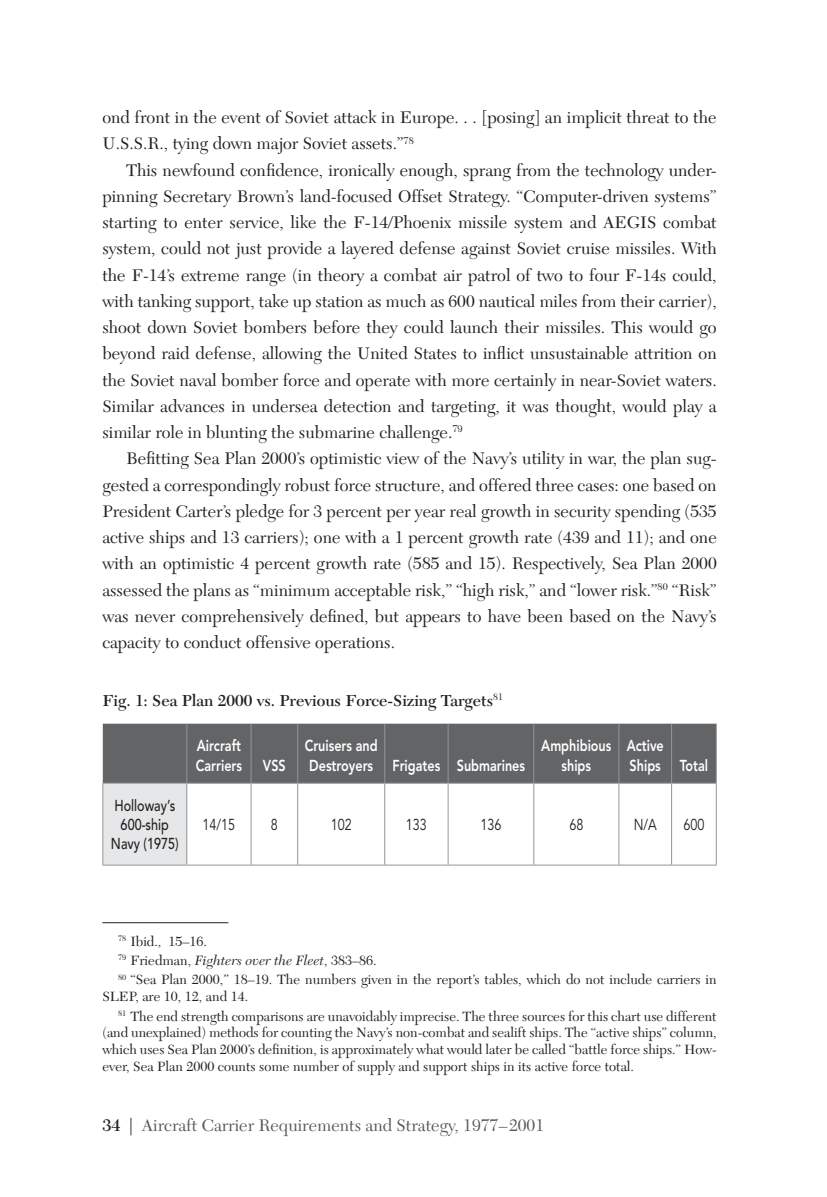
<style>
.page{position:relative;width:827px;height:1197px;background:#fff}
.page>*{position:absolute;margin:0;border:0;box-sizing:border-box;transform-origin:0 0}
.body{font:17.5px/26.2px "New Caledonia LT Std";color:#231f20;text-align:justify}
.t1{font:17.5px "New Caledonia LT Std";color:#58595b}
.figure_title{font:600 16.62px "New Caledonia LT Std";color:#231f20}
.table_heads{font:800 15.75px/19.2px "Avenir LT Std";color:#fff;scale:.8 1}
.table_left_header{font:500 15.75px/19.2px "Avenir LT Std";color:#231f20;text-align:center;scale:.8 1}
.table_field{font:15.75px "Avenir LT Std";color:#231f20;scale:.8 1}
.footnote{font:14px/16.8px "New Caledonia LT Std";color:#231f20}
.footnote-2{font:italic 14px "New Caledonia LT Std";color:#231f20}
.s1{font-style:normal}
.s2{font-weight:600;color:#231f20}
.s3{color:#231f20}
</style>
<div class="page">
<div style="left:103px;top:724px;width:613px;height:59px;background:#636466"></div>
<div style="left:103px;top:783px;width:84px;height:82px;background:#e6e7e8"></div>
<hr style="left:186px;top:724px;width:1px;height:59px;background:#939598">
<hr style="left:251px;top:724px;width:1px;height:59px;background:#939598">
<hr style="left:716px;top:724px;width:1px;height:59px;background:#939598">
<hr style="left:297px;top:724px;width:1px;height:59px;background:#939598">
<hr style="left:102px;top:783px;width:85px;height:1px;background:#939598">
<hr style="left:102px;top:784px;width:1px;height:81px;background:#939598">
<hr style="left:384px;top:724px;width:1px;height:59px;background:#939598">
<hr style="left:187px;top:783px;width:64px;height:1px;background:#939598">
<hr style="left:251px;top:783px;width:47px;height:1px;background:#939598">
<hr style="left:298px;top:783px;width:87px;height:1px;background:#939598">
<hr style="left:385px;top:783px;width:63px;height:1px;background:#939598">
<hr style="left:448px;top:783px;width:86px;height:1px;background:#939598">
<hr style="left:534px;top:783px;width:85px;height:1px;background:#939598">
<hr style="left:619px;top:783px;width:52px;height:1px;background:#939598">
<hr style="left:671px;top:783px;width:46px;height:1px;background:#939598">
<hr style="left:186px;top:784px;width:1px;height:81px;background:#939598">
<hr style="left:716px;top:784px;width:1px;height:81px;background:#939598">
<hr style="left:448px;top:724px;width:1px;height:59px;background:#939598">
<hr style="left:186px;top:865px;width:65px;height:1px;background:#939598">
<hr style="left:251px;top:865px;width:47px;height:1px;background:#939598">
<hr style="left:298px;top:865px;width:87px;height:1px;background:#939598">
<hr style="left:385px;top:865px;width:63px;height:1px;background:#939598">
<hr style="left:448px;top:865px;width:86px;height:1px;background:#939598">
<hr style="left:534px;top:865px;width:85px;height:1px;background:#939598">
<hr style="left:619px;top:865px;width:52px;height:1px;background:#939598">
<hr style="left:671px;top:865px;width:46px;height:1px;background:#939598">
<hr style="left:533px;top:724px;width:1px;height:59px;background:#939598">
<hr style="left:618px;top:724px;width:1px;height:59px;background:#939598">
<hr style="left:671px;top:724px;width:1px;height:59px;background:#939598">
<hr style="left:251px;top:784px;width:1px;height:81px;background:#939598">
<hr style="left:297px;top:784px;width:1px;height:81px;background:#939598">
<hr style="left:384px;top:784px;width:1px;height:81px;background:#939598">
<hr style="left:448px;top:784px;width:1px;height:81px;background:#939598">
<hr style="left:533px;top:784px;width:1px;height:81px;background:#939598">
<hr style="left:618px;top:784px;width:1px;height:81px;background:#939598">
<hr style="left:671px;top:784px;width:1px;height:81px;background:#939598">
<hr style="left:102px;top:865px;width:84px;height:1px;background:#939598">
<hr style="left:102px;top:922px;width:126px;height:1px;background:#231f20">
<p class="body" style="left:102px;top:105px;width:616px">ond front in the event of Soviet attack in Europe. . . [posing] an implicit threat to the<br>U.S.S.R., tying down major Soviet assets.”<sup>78</sup></p>
<p class="body" style="left:102px;top:157px;width:616px;text-indent:24px">This newfound confidence, ironically enough, sprang from the technology under&shy;pinning Secretary Brown’s land-focused Offset Strategy. “Computer-driven systems” starting to enter service, like the F-14/Phoenix missile system and AEGIS combat system, could not just provide a layered defense against Soviet cruise missiles. With the F-14’s extreme range (in theory a combat air patrol of two to four F-14s could, with tanking support, take up station as much as 600 nautical miles from their carrier), shoot down Soviet bombers before they could launch their missiles. This would go beyond raid defense, allowing the United States to inflict unsustainable attrition on the Soviet naval bomber force and operate with more certainly in near-Soviet waters.<br>Similar advances in undersea detection and targeting, it was thought, would play a similar role in blunting the submarine challenge.<sup>79</sup></p>
<p class="body" style="left:102px;top:446px;width:616px;text-indent:24px">Befitting Sea Plan 2000’s optimistic view of the Navy’s utility in war, the plan sug&shy;gested a correspondingly robust force structure, and offered three cases: one based on President Carter’s pledge for 3 percent per year real growth in security spending (535 active ships and 13 carriers); one with a 1 percent growth rate (439 and 11); and one with an optimistic 4 percent growth rate (585 and 15). Respectively, Sea Plan 2000 assessed the plans as “minimum acceptable risk,” “high risk,” and “lower risk.”<sup>80</sup> “Risk” was never comprehensively defined, but appears to have been based on the Navy’s capacity to conduct offensive operations.</p>
<p class="figure_title" style="left:102px;top:691px;width:402px">Fig. 1: Sea Plan 2000 vs. Previous Force-Sizing Targets<sup>81</sup></p>
<p class="table_heads" style="left:196px;top:736px;width:59px">Aircraft<br>Carriers</p>
<p class="table_heads" style="left:305px;top:736px;width:93px">Cruisers and<br>Destroyers</p>
<p class="table_heads" style="left:392px;top:756px;width:61px">Frigates</p>
<p class="table_heads" style="left:457px;top:756px;width:87px">Submarines</p>
<p class="table_heads" style="left:263px;top:756px;width:30px">VSS</p>
<p class="table_heads" style="left:541px;top:736px;width:89px;text-align:center">Amphibious ships</p>
<p class="table_heads" style="left:627px;top:736px;width:48px">Active<br>Ships</p>
<p class="table_heads" style="left:680px;top:756px;width:37px">Total</p>
<p class="table_left_header" style="left:111px;top:796px;width:86px">Holloway’s<br>600-ship<br>Navy (1975)</p>
<p class="table_field" style="left:203px;top:816px;width:42px">14/15</p>
<p class="table_field" style="left:271px;top:816px;width:10px">8</p>
<p class="table_field" style="left:331px;top:816px;width:28px">102</p>
<p class="table_field" style="left:406px;top:816px;width:28px">133</p>
<p class="table_field" style="left:480px;top:816px;width:28px">136</p>
<p class="table_field" style="left:569px;top:816px;width:19px">68</p>
<p class="table_field" style="left:634px;top:816px;width:30px">N/A</p>
<p class="table_field" style="left:683px;top:816px;width:28px">600</p>
<p class="footnote" style="left:118px;top:933px;width:90px"><sup>78</sup> Ibid., 15–16.</p>
<p class="footnote-2" style="left:118px;top:953px;width:260px"><sup>79</sup> <span class="s1">Friedman,</span> Fighters over the Fleet<span class="s1">, 383–86.</span></p>
<p class="footnote" style="left:102px;top:972px;width:616px;text-indent:16px"><sup>80</sup> “Sea Plan 2000,” 18–19. The numbers given in the report’s tables, which do not include carriers in<br>SLEP, are 10, 12, and 14.</p>
<p class="footnote" style="left:102px;top:1008px;width:616px;text-align:justify;text-indent:16px"><sup>81</sup> The end strength comparisons are unavoidably imprecise. The three sources for this chart use different (and unexplained) methods for counting the Navy’s non-combat and sealift ships. The “active ships” column, which uses Sea Plan 2000’s definition, is approximately what would later be called “battle force ships.” How&shy;ever, Sea Plan 2000 counts some number of supply and support ships in its active force total.</p>
<p class="t1" style="left:102px;top:1115px;width:443px"><span class="s2">34</span> <span class="s3">|</span> Aircraft Carrier Requirements and Strategy, 1977–2001</p>
</div>
